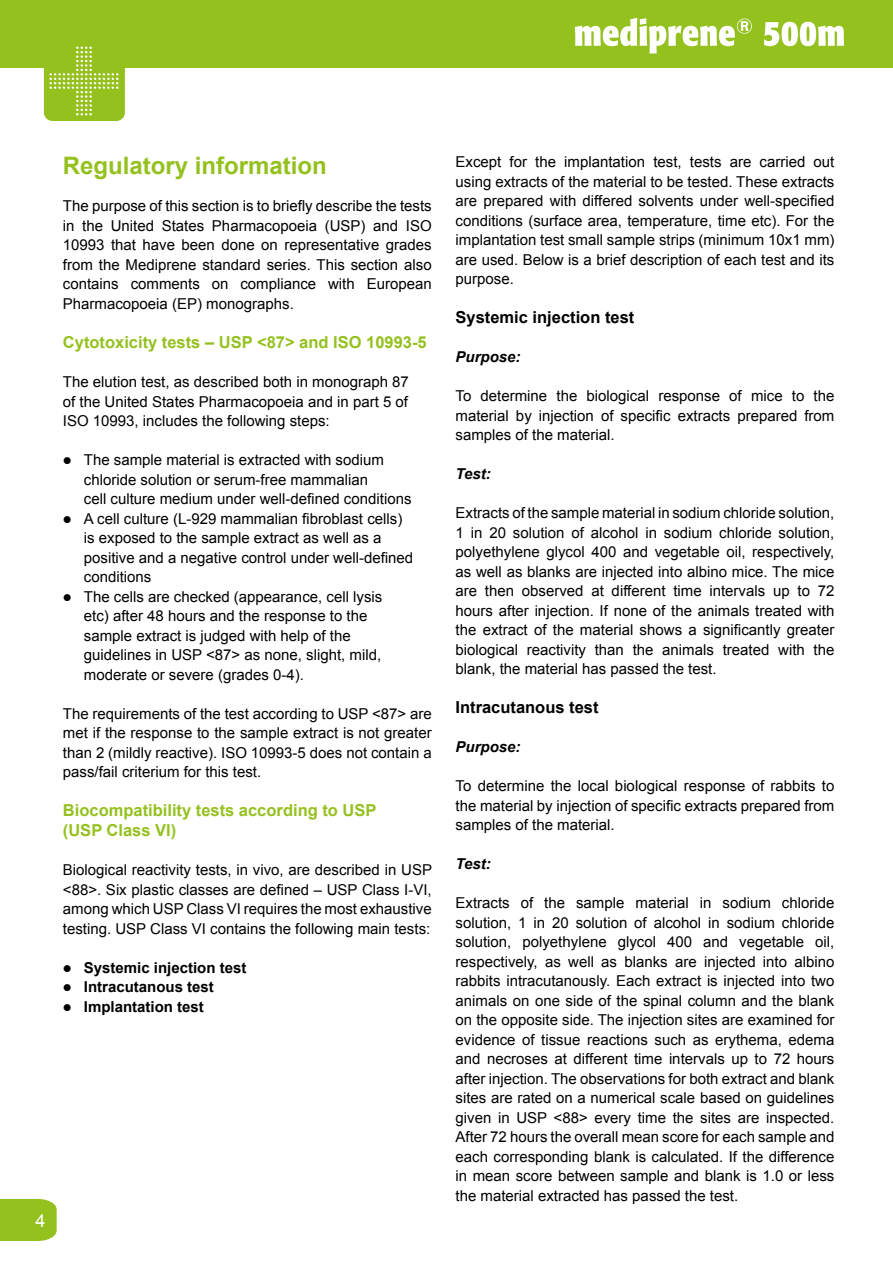
<style>
.page{position:relative;width:893px;height:1263px;background:#fff}
.page>*{position:absolute;margin:0;border:0;box-sizing:border-box;transform-origin:0 0}
.t1{font:700 24px "Arial";color:#95c11f}
.t2{font:18px "Arial";color:#fff}
.t3{font:700 16.5px/19.8px "Arial";color:#95c11f}
.t4{font:700 16.5px "Arial";color:#000}
.t5{font:15px/19.5px "Arial";color:#000;text-align:justify}
.t6{font:700 15px "Arial";color:#000}
.t7{font:italic 700 15px "Arial";color:#000}
</style>
<div class="page">
<div style="left:0;top:0;width:893px;height:68px;background:#95c11f"></div>
<div style="left:44px;top:40px;width:81px;height:81px;background:#95c11f;border-radius:9px"></div>
<svg style="left:49px;top:46px;width:70px;height:70px"></svg>
<div style="left:0;top:1199px;width:57px;height:42px;background:#95c11f"></div>
<svg style="left:575px;top:18px;width:177px;height:36px"></svg>
<svg style="left:764px;top:22px;width:80px;height:24px"></svg>
<h1 class="t1" style="left:63px;top:149px;width:266px">Regulatory information</h1>
<p class="t5" style="left:63px;top:196px;width:370px">The purpose of this section is to briefly describe the tests in the United States Pharmacopoeia (USP) and ISO 10993 that have been done on representative grades from the Mediprene standard series. This section also contains comments on compliance with European Pharmacopoeia (EP) monographs.</p>
<p class="t3" style="left:63px;top:333px;width:365px">Cytotoxicity tests – USP &lt;87&gt; and ISO 10993-5</p>
<p class="t5" style="left:63px;top:372px;width:348px">The elution test, as described both in monograph 87 of the United States Pharmacopoeia and in part 5 of ISO 10993, includes the following steps:</p>
<p class="t5" style="left:84px;top:450px;width:329px;text-align:left;text-indent:-21px">● The sample material is extracted with sodium chloride solution or serum-free mammalian<br>cell culture medium under well-defined conditions</p>
<p class="t5" style="left:84px;top:509px;width:331px;text-align:left;text-indent:-21px">● A cell culture (L-929 mammalian fibroblast cells) is exposed to the sample extract as well as a positive and a negative control under well-defined conditions</p>
<p class="t5" style="left:84px;top:587px;width:300px;text-align:left;text-indent:-21px">● The cells are checked (appearance, cell lysis etc) after 48 hours and the response to the sample extract is judged with help of the guidelines in USP &lt;87&gt; as none, slight, mild, moderate or severe (grades 0-4).</p>
<p class="t5" style="left:63px;top:704px;width:370px">The requirements of the test according to USP &lt;87&gt; are met if the response to the sample extract is not greater than 2 (mildly reactive). ISO 10993-5 does not contain a pass/fail criterium for this test.</p>
<p class="t3" style="left:63px;top:801px;width:315px">Biocompatibility tests according to USP (USP Class VI)</p>
<p class="t5" style="left:63px;top:860px;width:371px">Biological reactivity tests, in vivo, are described in USP &lt;88&gt;. Six plastic classes are defined – USP Class I-VI, among which USP Class VI requires the most exhaustive testing. USP Class VI contains the following main tests:</p>
<p class="t6" style="left:63px;top:957px;width:185px">● Systemic injection test</p>
<p class="t6" style="left:63px;top:977px;width:152px">● Intracutanous test</p>
<p class="t6" style="left:63px;top:996px;width:142px">● Implantation test</p>
<p class="t2" style="left:35px;top:1208px;width:12px">4</p>
<p class="t5" style="left:456px;top:152px;width:380px">Except for the implantation test, tests are carried out using extracts of the material to be tested. These extracts are prepared with differed solvents under well-specified conditions (surface area, temperature, time etc). For the implantation test small sample strips (minimum 10x1 mm) are used. Below is a brief description of each test and its purpose.</p>
<p class="t4" style="left:456px;top:306px;width:180px">Systemic injection test</p>
<p class="t7" style="left:456px;top:347px;width:67px">Purpose:</p>
<p class="t5" style="left:456px;top:386px;width:380px">To determine the biological response of mice to the material by injection of specific extracts prepared from samples of the material.</p>
<p class="t7" style="left:456px;top:464px;width:37px">Test:</p>
<p class="t5" style="left:456px;top:503px;width:380px">Extracts of the sample material in sodium chloride solution, 1 in 20 solution of alcohol in sodium chloride solution, polyethylene glycol 400 and vegetable oil, respectively, as well as blanks are injected into albino mice. The mice are then observed at different time intervals up to 72 hours after injection. If none of the animals treated with the extract of the material shows a significantly greater biological reactivity than the animals treated with the blank, the material has passed the test.</p>
<p class="t4" style="left:456px;top:696px;width:145px">Intracutanous test</p>
<p class="t7" style="left:456px;top:737px;width:67px">Purpose:</p>
<p class="t5" style="left:456px;top:776px;width:380px">To determine the local biological response of rabbits to the material by injection of specific extracts prepared from samples of the material.</p>
<p class="t7" style="left:456px;top:854px;width:37px">Test:</p>
<p class="t5" style="left:456px;top:893px;width:380px">Extracts of the sample material in sodium chloride solution, 1 in 20 solution of alcohol in sodium chloride solution, polyethylene glycol 400 and vegetable oil, respectively, as well as blanks are injected into albino rabbits intracutanously. Each extract is injected into two animals on one side of the spinal column and the blank on the opposite side. The injection sites are examined for evidence of tissue reactions such as erythema, edema and necroses at different time intervals up to 72 hours after injection. The observations for both extract and blank sites are rated on a numerical scale based on guidelines given in USP &lt;88&gt; every time the sites are inspected.<br>After 72 hours the overall mean score for each sample and each corresponding blank is calculated. If the difference in mean score between sample and blank is 1.0 or less the material extracted has passed the test.</p>
</div>
